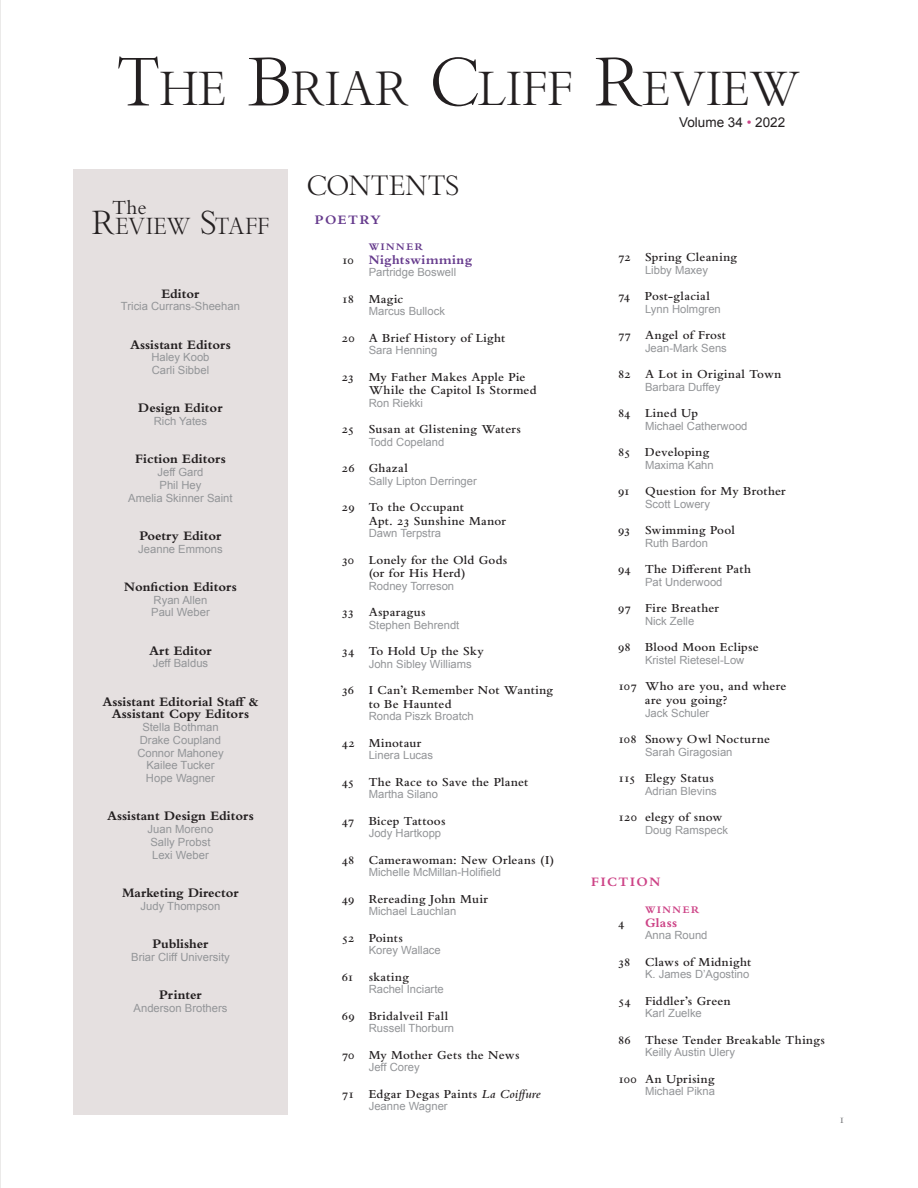
<style>
.page{position:relative;width:918px;height:1188px;background:#fff}
.page>*{position:absolute;margin:0;border:0;box-sizing:border-box;transform-origin:0 0}
.t1{font:46.2px "Bembo Titling MT Std";color:#231f20}
.t2{font:27px "Bembo Titling MT Std";letter-spacing:.015em;color:#231f20}
.t3{font:22.5px "Bembo Titling MT Std";color:#231f20}
.t4{font:21px "Bembo Std";color:#231f20}
.t5{font:700 13.5px "Bembo Std";color:#231f20}
.t6{font:700 13.5px "Bembo Std";letter-spacing:.035em;color:#663b8d}
.t7{font:13.5px "Arial";color:#231f20}
.t8{font:700 13.5px "Bembo Std";letter-spacing:.1em;color:#cd4487}
.t9{font:600 12.75px/13.5px "Bembo Std";letter-spacing:.02em;color:#231f20}
.t10{font:600 12.75px "Bembo Std";letter-spacing:.04em;color:#231f20}
.t11{font:12.3px "Bembo Std";color:#6c6d70}
.t12{font:11.25px "Arial";color:#939598}
.t13{font:700 10.5px "Bembo Std";letter-spacing:.15em;color:#cd4487}
.t14{font:700 10.5px "Bembo Std";letter-spacing:.15em;color:#663b8d}
.s1{font-size:66px}
.s2{color:#cd4487}
.s3{font-size:32.1px}
.s4{font-weight:600;font-size:12.75px;color:#231f20}
.s5{font-style:italic}
</style>
<div class="page">
<hr style="left:0;top:1px;width:1px;height:1187px;background:#ebeae9">
<div style="left:73px;top:169px;width:215px;height:946px;background:#e5e0e0"></div>
<p class="t1" style="left:117px;top:61px;width:684px"><span class="s1">T</span>HE <span class="s1">B</span>RIAR <span class="s1">C</span>LIFF <span class="s1">R</span>EVIEW</p>
<p class="t7" style="left:679px;top:113px;width:108px">Volume 34 <span class="s2">•</span> 2022</p>
<p class="t4" style="left:112px;top:195px;width:36px">The</p>
<p class="t3" style="left:92px;top:212px;width:179px"><span class="s3">R</span>EVIEW <span class="s3">S</span>TAFF</p>
<p class="t5" style="left:161px;top:286px;width:40px">Editor</p>
<p class="t12" style="left:121px;top:299px;width:120px">Tricia Currans-Sheehan</p>
<p class="t5" style="left:130px;top:337px;width:102px">Assistant Editors</p>
<p class="t12" style="left:151px;top:350px;width:60px">Haley Koob</p>
<p class="t12" style="left:152px;top:363px;width:59px">Carli Sibbel</p>
<p class="t5" style="left:138px;top:401px;width:86px">Design Editor</p>
<p class="t12" style="left:154px;top:414px;width:55px">Rich Yates</p>
<p class="t5" style="left:135px;top:452px;width:92px">Fiction Editors</p>
<p class="t12" style="left:157px;top:465px;width:48px">Jeff Gard</p>
<p class="t12" style="left:160px;top:477px;width:43px">Phil Hey</p>
<p class="t12" style="left:128px;top:490px;width:106px">Amelia Skinner Saint</p>
<p class="t5" style="left:139px;top:528px;width:84px">Poetry Editor</p>
<p class="t12" style="left:138px;top:541px;width:86px">Jeanne Emmons</p>
<p class="t5" style="left:124px;top:579px;width:114px">Nonfiction Editors</p>
<p class="t12" style="left:154px;top:592px;width:55px">Ryan Allen</p>
<p class="t12" style="left:151px;top:605px;width:60px">Paul Weber</p>
<p class="t5" style="left:149px;top:643px;width:64px">Art Editor</p>
<p class="t12" style="left:153px;top:656px;width:57px">Jeff Baldus</p>
<p class="t5" style="left:102px;top:694px;width:158px">Assistant Editorial Staff &amp;</p>
<p class="t5" style="left:112px;top:707px;width:139px">Assistant Copy Editors</p>
<p class="t12" style="left:142px;top:720px;width:78px">Stella Bothman</p>
<p class="t12" style="left:140px;top:732px;width:83px">Drake Coupland</p>
<p class="t12" style="left:137px;top:745px;width:88px">Connor Mahoney</p>
<p class="t12" style="left:146px;top:758px;width:70px">Kailee Tucker</p>
<p class="t12" style="left:146px;top:771px;width:70px">Hope Wagner</p>
<p class="t5" style="left:107px;top:809px;width:148px">Assistant Design Editors</p>
<p class="t12" style="left:148px;top:822px;width:67px">Juan Moreno</p>
<p class="t12" style="left:150px;top:834px;width:62px">Sally Probst</p>
<p class="t12" style="left:152px;top:847px;width:58px">Lexi Weber</p>
<p class="t5" style="left:122px;top:885px;width:118px">Marketing Director</p>
<p class="t12" style="left:141px;top:898px;width:81px">Judy Thompson</p>
<p class="t5" style="left:152px;top:936px;width:58px">Publisher</p>
<p class="t12" style="left:131px;top:949px;width:100px">Briar Cliff University</p>
<p class="t5" style="left:159px;top:987px;width:44px">Printer</p>
<p class="t12" style="left:134px;top:1000px;width:95px">Anderson Brothers</p>
<p class="t2" style="left:307px;top:169px;width:153px">CONTENTS</p>
<p class="t6" style="left:315px;top:212px;width:67px">POETRY</p>
<p class="t14" style="left:369px;top:241px;width:55px">WINNER</p>
<p class="t6" style="left:342px;top:252px;width:132px"><span class="s4">10</span> Nightswimming</p>
<p class="t12" style="left:369px;top:265px;width:89px">Partridge Boswell</p>
<p class="t9" style="left:342px;top:292px;width:63px">18 Magic</p>
<p class="t12" style="left:369px;top:304px;width:78px">Marcus Bullock</p>
<p class="t9" style="left:342px;top:331px;width:165px">20 A Brief History of Light</p>
<p class="t12" style="left:369px;top:343px;width:70px">Sara Henning</p>
<p class="t9" style="left:369px;top:370px;width:169px;text-indent:-27px">23 My Father Makes Apple Pie<br>While the Capitol Is Stormed</p>
<p class="t12" style="left:369px;top:396px;width:56px">Ron Riekki</p>
<p class="t9" style="left:342px;top:422px;width:181px">25 Susan at Glistening Waters</p>
<p class="t12" style="left:369px;top:435px;width:77px">Todd Copeland</p>
<p class="t9" style="left:342px;top:461px;width:68px">26 Ghazal</p>
<p class="t12" style="left:369px;top:474px;width:110px">Sally Lipton Derringer</p>
<p class="t9" style="left:369px;top:500px;width:139px;text-indent:-27px">29 To the Occupant<br>Apt. 23 Sunshine Manor</p>
<p class="t12" style="left:369px;top:526px;width:74px">Dawn Terpstra</p>
<p class="t9" style="left:369px;top:553px;width:140px;text-indent:-27px">30 Lonely for the Old Gods (or for His Herd)</p>
<p class="t12" style="left:369px;top:579px;width:87px">Rodney Torreson</p>
<p class="t9" style="left:342px;top:605px;width:85px">33 Asparagus</p>
<p class="t12" style="left:369px;top:618px;width:92px">Stephen Behrendt</p>
<p class="t9" style="left:342px;top:644px;width:143px">34 To Hold Up the Sky</p>
<p class="t12" style="left:369px;top:657px;width:105px">John Sibley Williams</p>
<p class="t9" style="left:369px;top:683px;width:186px;text-indent:-27px">36 I Can’t Remember Not Wanting to Be Haunted</p>
<p class="t12" style="left:369px;top:709px;width:107px">Ronda Piszk Broatch</p>
<p class="t10" style="left:342px;top:736px;width:81px">42 Minotaur</p>
<p class="t12" style="left:369px;top:748px;width:66px">Linera Lucas</p>
<p class="t9" style="left:342px;top:775px;width:188px">45 The Race to Save the Planet</p>
<p class="t12" style="left:369px;top:787px;width:71px">Martha Silano</p>
<p class="t9" style="left:342px;top:814px;width:105px">47 Bicep Tattoos</p>
<p class="t12" style="left:369px;top:826px;width:74px">Jody Hartkopp</p>
<p class="t9" style="left:342px;top:853px;width:214px">48 Camerawoman: New Orleans (I)</p>
<p class="t12" style="left:369px;top:865px;width:134px">Michelle McMillan-Holifield</p>
<p class="t9" style="left:342px;top:892px;width:148px">49 Rereading John Muir</p>
<p class="t12" style="left:369px;top:904px;width:89px">Michael Lauchlan</p>
<p class="t9" style="left:342px;top:931px;width:63px">52 Points</p>
<p class="t12" style="left:369px;top:943px;width:74px">Korey Wallace</p>
<p class="t9" style="left:342px;top:970px;width:69px">61 skating</p>
<p class="t12" style="left:369px;top:982px;width:77px">Rachel Inciarte</p>
<p class="t9" style="left:342px;top:1009px;width:108px">69 Bridalveil Fall</p>
<p class="t12" style="left:369px;top:1021px;width:87px">Russell Thorburn</p>
<p class="t9" style="left:342px;top:1048px;width:179px">70 My Mother Gets the News</p>
<p class="t12" style="left:369px;top:1060px;width:53px">Jeff Corey</p>
<p class="t9" style="left:342px;top:1087px;width:200px">71 Edgar Degas Paints <span class="s5">La Coiffure</span></p>
<p class="t12" style="left:369px;top:1099px;width:81px">Jeanne Wagner</p>
<p class="t9" style="left:618px;top:251px;width:121px">72 Spring Cleaning</p>
<p class="t12" style="left:645px;top:263px;width:65px">Libby Maxey</p>
<p class="t9" style="left:618px;top:290px;width:93px">74 Post-glacial</p>
<p class="t12" style="left:645px;top:302px;width:77px">Lynn Holmgren</p>
<p class="t9" style="left:618px;top:329px;width:109px">77 Angel of Frost</p>
<p class="t12" style="left:645px;top:341px;width:83px">Jean-Mark Sens</p>
<p class="t10" style="left:618px;top:367px;width:165px">82 A Lot in Original Town</p>
<p class="t12" style="left:645px;top:380px;width:77px">Barbara Duffey</p>
<p class="t9" style="left:618px;top:407px;width:82px">84 Lined Up</p>
<p class="t12" style="left:645px;top:419px;width:104px">Michael Catherwood</p>
<p class="t9" style="left:618px;top:446px;width:93px">85 Developing</p>
<p class="t12" style="left:645px;top:458px;width:70px">Maxima Kahn</p>
<p class="t9" style="left:618px;top:485px;width:169px">91 Question for My Brother</p>
<p class="t12" style="left:645px;top:497px;width:67px">Scott Lowery</p>
<p class="t9" style="left:618px;top:524px;width:118px">93 Swimming Pool</p>
<p class="t12" style="left:645px;top:536px;width:65px">Ruth Bardon</p>
<p class="t9" style="left:618px;top:563px;width:134px">94 The Different Path</p>
<p class="t12" style="left:645px;top:575px;width:79px">Pat Underwood</p>
<p class="t9" style="left:618px;top:602px;width:103px">97 Fire Breather</p>
<p class="t12" style="left:645px;top:614px;width:51px">Nick Zelle</p>
<p class="t9" style="left:618px;top:641px;width:142px">98 Blood Moon Eclipse</p>
<p class="t12" style="left:645px;top:653px;width:101px">Kristel Rietesel-Low</p>
<p class="t9" style="left:645px;top:680px;width:143px;text-indent:-27px">107 Who are you, and where are you going?</p>
<p class="t12" style="left:645px;top:705px;width:66px">Jack Schuler</p>
<p class="t9" style="left:618px;top:732px;width:154px">108 Snowy Owl Nocturne</p>
<p class="t12" style="left:645px;top:744px;width:89px">Sarah Giragosian</p>
<p class="t9" style="left:618px;top:771px;width:97px">115 Elegy Status</p>
<p class="t12" style="left:645px;top:783px;width:73px">Adrian Blevins</p>
<p class="t9" style="left:618px;top:810px;width:106px">120 elegy of snow</p>
<p class="t12" style="left:645px;top:822px;width:85px">Doug Ramspeck</p>
<p class="t8" style="left:591px;top:874px;width:71px">FICTION</p>
<p class="t13" style="left:645px;top:904px;width:55px">WINNER</p>
<p class="t9" style="left:618px;top:916px;width:8px">4</p>
<p class="t8" style="left:645px;top:915px;width:34px">Glass</p>
<p class="t12" style="left:645px;top:928px;width:64px">Anna Round</p>
<p class="t9" style="left:618px;top:955px;width:135px">38 Claws of Midnight</p>
<p class="t12" style="left:645px;top:967px;width:106px">K. James D’Agostino</p>
<p class="t9" style="left:618px;top:994px;width:114px">54 Fiddler’s Green</p>
<p class="t12" style="left:645px;top:1006px;width:58px">Karl Zuelke</p>
<p class="t9" style="left:618px;top:1033px;width:208px">86 These Tender Breakable Things</p>
<p class="t12" style="left:645px;top:1045px;width:92px">Keilly Austin Ulery</p>
<p class="t9" style="left:618px;top:1072px;width:98px">100 An Uprising</p>
<p class="t12" style="left:645px;top:1084px;width:72px">Michael Pikna</p>
<p class="t11" style="left:839px;top:1112px;width:7px">1</p>
</div>
